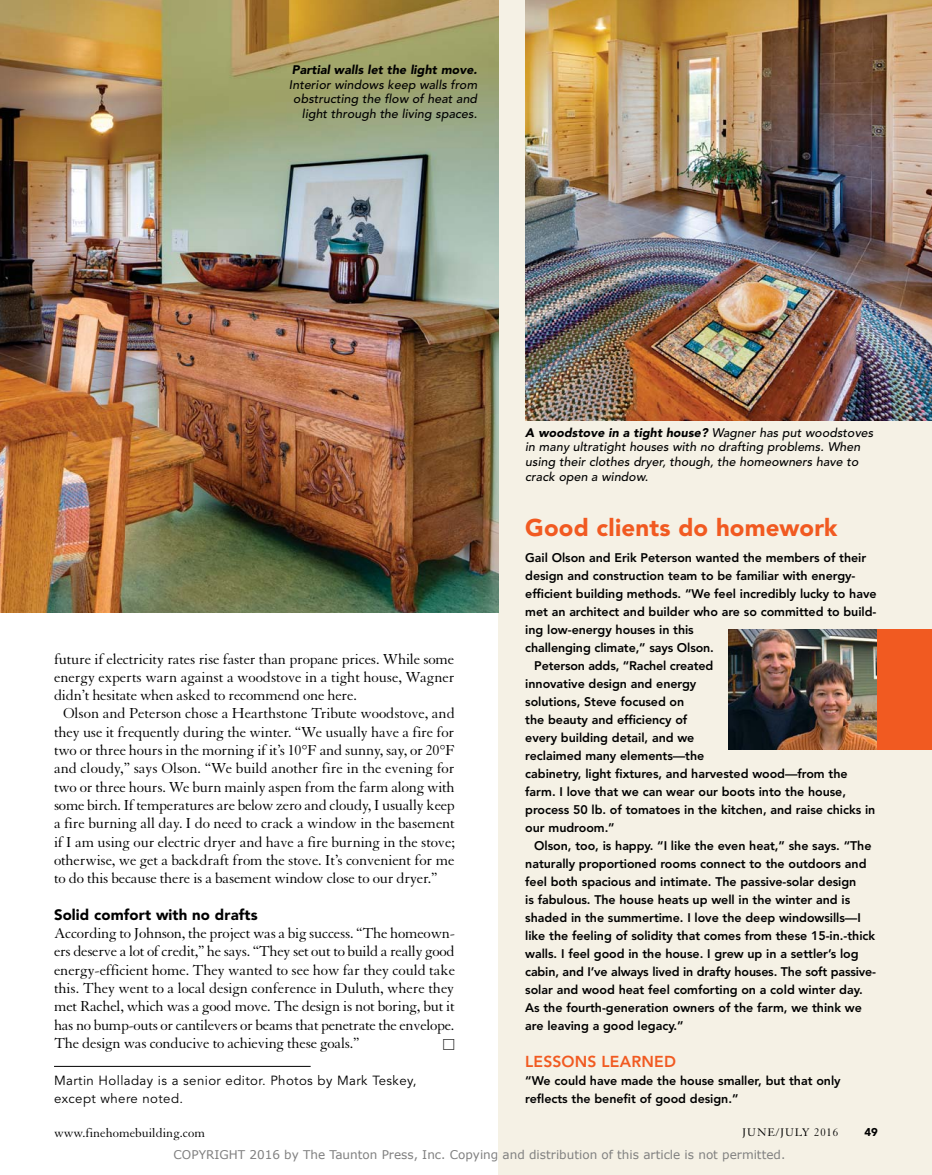
<style>
.page{position:relative;width:932px;height:1175px;background:#fff}
.page>*{position:absolute;margin:0;border:0;box-sizing:border-box;transform-origin:0 0}
.t1{font:900 24px "Avenir LT Std";letter-spacing:.005em;color:#f15a21}
.t2{font:15.75px/18.3px "Granjon LT Std";letter-spacing:-.01em;color:#000;text-align:justify}
.t3{font:800 15.75px "Avenir LT Std";letter-spacing:.01em;color:#f15a21}
.t4{font:900 15px "Avenir LT Std";letter-spacing:.005em;color:#000}
.t5{font:13.5px "Granjon LT Std";color:#000}
.t6{font:13.5px "Universal Std Newswith Comm Pi";color:#000}
.t7{font:13.2px/18.3px "Avenir LT Std";letter-spacing:.03em;color:#000}
.t8{font:800 12.45px/18px "Avenir LT Std";letter-spacing:-.005em;color:#000}
.t9{font:italic 500 12.3px/14.7px "Avenir LT Std";letter-spacing:.005em;color:#000;text-align:right}
.t10{font:italic 900 12.3px "Avenir LT Std";letter-spacing:.005em;color:#000}
.t11{font:12px "Verdana";color:#808080}
.t12{font:12px "Granjon LT Std";color:#000}
.t13{font:900 11.25px "Avenir LT Std";color:#000}
.s1{font-weight:900}
</style>
<div class="page">
<div style="left:499px;top:0;width:433px;height:1174px;background:#f5f1e5"></div>
<hr style="left:54px;top:1066px;width:256px;height:1px;background:#000">
<img style="left:0;top:0;width:499px;height:612px">
<img style="left:525px;top:0;width:407px;height:420px">
<img style="left:729px;top:630px;width:149px;height:120px">
<div style="left:878px;top:630px;width:54px;height:120px;background:#f15a21"></div>
<p class="t10" style="left:292px;top:62px;width:187px">Partial walls let the light move.</p>
<p class="t9" style="left:289px;top:77px;width:190px">Interior windows keep walls from obstructing the flow of heat and light through the living spaces.</p>
<p class="t2" style="left:54px;top:650px;width:402px">future if electricity rates rise faster than propane prices. While some</p>
<p class="t2" style="left:54px;top:668px;width:402px">energy experts warn against a woodstove in a tight house, Wagner</p>
<p class="t2" style="left:54px;top:686px;width:304px">didn’t hesitate when asked to recommend one here.</p>
<p class="t2" style="left:63px;top:704px;width:393px">Olson and Peterson chose a Hearthstone Tribute woodstove, and</p>
<p class="t2" style="left:54px;top:723px;width:402px">they use it frequently during the winter. “We usually have a fire for</p>
<p class="t2" style="left:54px;top:741px;width:402px">two or three hours in the morning if it’s 10°F and sunny, say, or 20°F</p>
<p class="t2" style="left:54px;top:759px;width:402px">and cloudy,” says Olson. “We build another fire in the evening for</p>
<p class="t2" style="left:54px;top:778px;width:402px">two or three hours. We burn mainly aspen from the farm along with</p>
<p class="t2" style="left:54px;top:796px;width:402px">some birch. If temperatures are below zero and cloudy, I usually keep</p>
<p class="t2" style="left:54px;top:814px;width:402px">a fire burning all day. I do need to crack a window in the basement</p>
<p class="t2" style="left:54px;top:833px;width:402px">if I am using our electric dryer and have a fire burning in the stove;</p>
<p class="t2" style="left:54px;top:851px;width:402px">otherwise, we get a backdraft from the stove. It’s convenient for me</p>
<p class="t2" style="left:54px;top:869px;width:385px">to do this because there is a basement window close to our dryer.”</p>
<p class="t4" style="left:54px;top:905px;width:205px">Solid comfort with no drafts</p>
<p class="t2" style="left:54px;top:924px;width:402px">According to Johnson, the project was a big success. “The homeown&shy;ers deserve a lot of credit,” he says. “They set out to build a really good energy-efficient home. They wanted to see how far they could take this. They went to a local design conference in Duluth, where they met Rachel, which was a good move. The design is not boring, but it has no bump-outs or cantilevers or beams that penetrate the envelope.<br>The design was conducive to achieving these goals.”</p>
<p class="t6" style="left:442px;top:1038px;width:14px">□</p>
<p class="t7" style="left:54px;top:1071px;width:364px">Martin Holladay is a senior editor. Photos by Mark Teskey, except where noted.</p>
<p class="t9" style="left:525px;top:425px;width:349px;text-align:left"><span class="s1">A woodstove in a tight house?</span> Wagner has put woodstoves in many ultratight houses with no drafting problems. When using their clothes dryer, though, the homeowners have to crack open a window.</p>
<h1 class="t1" style="left:525px;top:513px;width:314px">Good clients do homework</h1>
<p class="t8" style="left:525px;top:548px;width:342px">Gail Olson and Erik Peterson wanted the members of their</p>
<p class="t8" style="left:525px;top:566px;width:332px">design and construction team to be familiar with energy-</p>
<p class="t8" style="left:525px;top:584px;width:353px">efficient building methods. “We feel incredibly lucky to have</p>
<p class="t8" style="left:525px;top:602px;width:353px">met an architect and builder who are so committed to build-</p>
<p class="t8" style="left:525px;top:620px;width:170px">ing low-energy houses in this</p>
<p class="t8" style="left:525px;top:638px;width:190px">challenging climate,” says Olson.</p>
<p class="t8" style="left:534px;top:656px;width:180px">Peterson adds, “Rachel created</p>
<p class="t8" style="left:525px;top:674px;width:173px">innovative design and energy</p>
<p class="t8" style="left:525px;top:692px;width:160px">solutions, Steve focused on</p>
<p class="t8" style="left:525px;top:710px;width:163px">the beauty and efficiency of</p>
<p class="t8" style="left:525px;top:728px;width:171px">every building detail, and we</p>
<p class="t8" style="left:525px;top:746px;width:180px">reclaimed many elements—the</p>
<p class="t8" style="left:525px;top:764px;width:324px">cabinetry, light fixtures, and harvested wood—from the</p>
<p class="t8" style="left:525px;top:782px;width:322px">farm. I love that we can wear our boots into the house,</p>
<p class="t8" style="left:525px;top:800px;width:351px">process 50 lb. of tomatoes in the kitchen, and raise chicks in</p>
<p class="t8" style="left:525px;top:818px;width:91px">our mudroom.”</p>
<p class="t8" style="left:534px;top:836px;width:339px">Olson, too, is happy. “I like the even heat,” she says. “The</p>
<p class="t8" style="left:525px;top:854px;width:343px">naturally proportioned rooms connect to the outdoors and</p>
<p class="t8" style="left:525px;top:872px;width:332px">feel both spacious and intimate. The passive-solar design</p>
<p class="t8" style="left:525px;top:890px;width:326px">is fabulous. The house heats up well in the winter and is</p>
<p class="t8" style="left:525px;top:908px;width:337px">shaded in the summertime. I love the deep windowsills—I</p>
<p class="t8" style="left:525px;top:926px;width:351px">like the feeling of solidity that comes from these 15-in.-thick</p>
<p class="t8" style="left:525px;top:944px;width:335px">walls. I feel good in the house. I grew up in a settler’s log</p>
<p class="t8" style="left:525px;top:962px;width:352px">cabin, and I’ve always lived in drafty houses. The soft passive-</p>
<p class="t8" style="left:525px;top:980px;width:339px">solar and wood heat feel comforting on a cold winter day.</p>
<p class="t8" style="left:525px;top:998px;width:338px">As the fourth-generation owners of the farm, we think we</p>
<p class="t8" style="left:525px;top:1016px;width:160px">are leaving a good legacy.”</p>
<p class="t3" style="left:525px;top:1052px;width:152px">Lesso ns Learned</p>
<p class="t8" style="left:525px;top:1071px;width:317px">“We could have made the house smaller, but that only reflects the benefit of good design.”</p>
<p class="t5" style="left:54px;top:1125px;width:152px">www.finehomebuilding.com</p>
<p class="t12" style="left:742px;top:1126px;width:10px">june</p>
<p class="t12" style="left:775px;top:1126px;width:64px">/july 2016</p>
<p class="t13" style="left:864px;top:1125px;width:15px">49</p>
<p class="t11" style="left:174px;top:1146px;width:613px">COPYRIGHT 2016 by The Taunton Press, Inc. Copying and distribution of this article is not permitted.</p>
</div>
